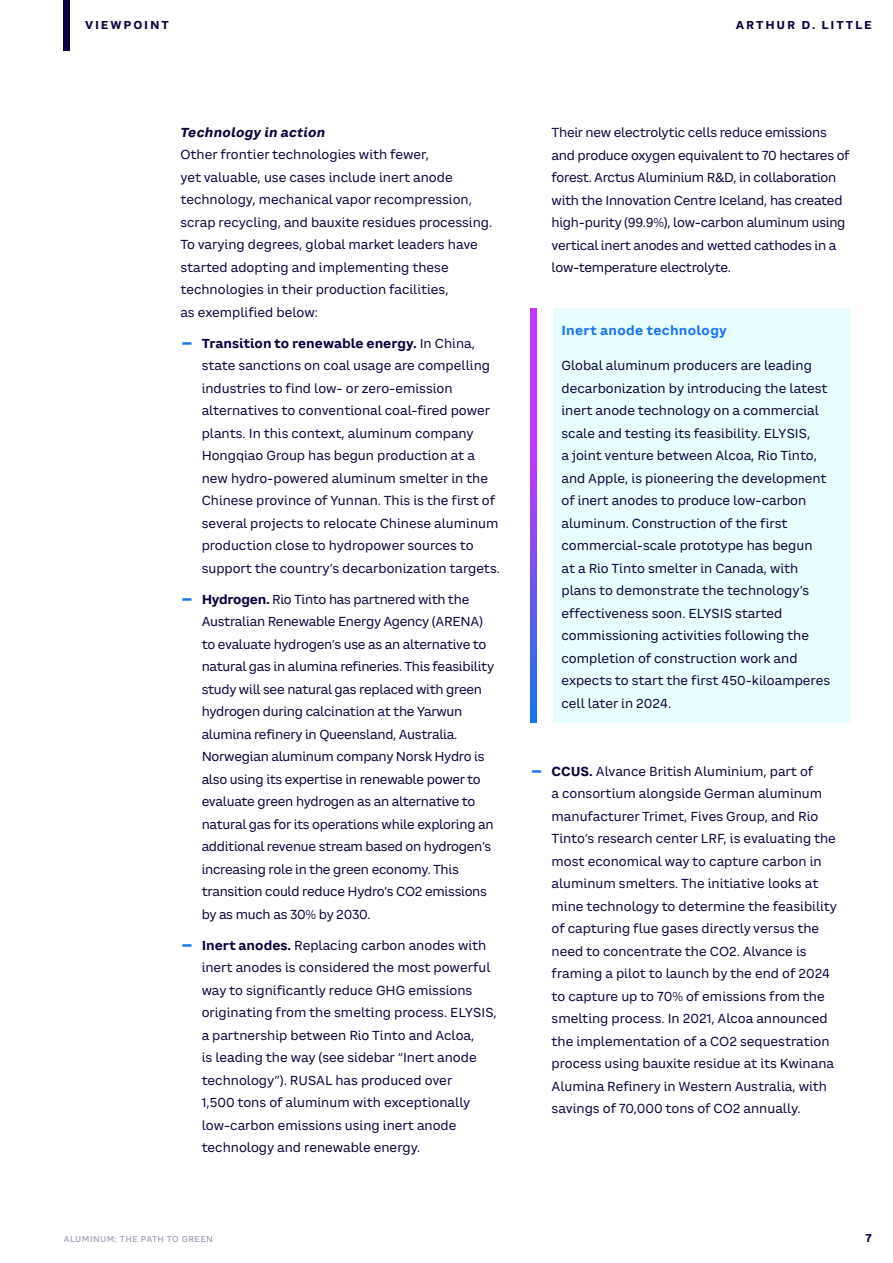
<style>
.page{position:relative;width:893px;height:1263px;background:#fff}
.page>*{position:absolute;margin:0;border:0;box-sizing:border-box;transform-origin:0 0}
.IN_BODYTEXT{font:12.75px/22.5px "CA Saygon Text";color:#0d003f}
.IN_BODYTEXT-2{font:12.75px/22.5px "CA Saygon Text";letter-spacing:-.02em;color:#0d003f}
.IN_BLUEBOX_HEADING{font:700 12.75px "CA Saygon Text";letter-spacing:.02em;color:#1774f5}
.IN_BODYTEXT_HEADING_LEVEL_3{font:italic 700 12.75px "CA Saygon Text";letter-spacing:.02em;color:#0d003f}
.t1{font:700 11.25px "CA Saygon Text";letter-spacing:.16em;color:#0d003f}
.t2{font:500 8.25px "CA Saygon Text";letter-spacing:.05em;color:#9e99b2}
.s1{font-size:27px;color:#1774f5}
.s2{font-weight:700}
</style>
<div class="page">
<div style="left:553px;top:308px;width:298px;height:415px;background:#e8fdfd"></div>
<svg style="left:530px;top:308px;width:7px;height:415px;background:#8a4afb"></svg>
<div style="left:64px;top:0;width:6px;height:51px;background:#0d003f"></div>
<p class="t1" style="left:85px;top:16px;width:85px">VIEWPOINT</p>
<p class="t1" style="left:736px;top:16px;width:137px">ARTHUR D. LITTLE</p>
<p class="IN_BODYTEXT_HEADING_LEVEL_3" style="left:180px;top:122px;width:147px">Technology in action</p>
<p class="IN_BODYTEXT" style="left:180px;top:143px;width:313px">Other frontier technologies with fewer,<br>yet valuable, use cases include inert anode technology, mechanical vapor recompression, scrap recycling, and bauxite residues processing.<br>To varying degrees, global market leaders have started adopting and implementing these technologies in their production facilities,<br>as exemplified below:</p>
<p class="IN_BODYTEXT" style="left:202px;top:332px;width:300px;text-indent:-21px"><span class="s1">-</span> <span class="s2">Transition to renewable energy.</span> In China, state sanctions on coal usage are compelling industries to find low- or zero-emission alternatives to conventional coal-fired power plants. In this context, aluminum company Hongqiao Group has begun production at a new hydro-powered aluminum smelter in the Chinese province of Yunnan. This is the first of several projects to relocate Chinese aluminum production close to hydropower sources to support the country’s decarbonization targets.</p>
<p class="IN_BODYTEXT-2" style="left:202px;top:588px;width:294px;text-indent:-21px"><span class="s1">-</span> <span class="s2">Hydrogen.</span> Rio Tinto has partnered with the Australian Renewable Energy Agency (ARENA) to evaluate hydrogen’s use as an alternative to natural gas in alumina refineries. This feasibility study will see natural gas replaced with green hydrogen during calcination at the Yarwun alumina refinery in Queensland, Australia.<br>Norwegian aluminum company Norsk Hydro is also using its expertise in renewable power to evaluate green hydrogen as an alternative to natural gas for its operations while exploring an additional revenue stream based on hydrogen’s increasing role in the green economy. This transition could reduce Hydro’s CO2 emissions by as much as 30% by 2030.</p>
<p class="IN_BODYTEXT" style="left:202px;top:934px;width:297px;text-indent:-21px"><span class="s1">-</span> <span class="s2">Inert anodes.</span> Replacing carbon anodes with inert anodes is considered the most powerful way to significantly reduce GHG emissions originating from the smelting process. ELYSIS, a partnership between Rio Tinto and Acloa,<br>is leading the way (see sidebar “Inert anode technology”). RUSAL has produced over<br>1,500 tons of aluminum with exceptionally low-carbon emissions using inert anode technology and renewable energy.</p>
<p class="t2" style="left:64px;top:1233px;width:151px">ALUMINUM: THE PATH TO GREEN</p>
<p class="IN_BODYTEXT-2" style="left:552px;top:121px;width:300px">Their new electrolytic cells reduce emissions and produce oxygen equivalent to 70 hectares of forest. Arctus Aluminium R&amp;D, in collaboration with the Innovation Centre Iceland, has created high-purity (99.9%), low-carbon aluminum using vertical inert anodes and wetted cathodes in a low-temperature electrolyte.</p>
<p class="IN_BLUEBOX_HEADING" style="left:561px;top:321px;width:167px">Inert anode technology</p>
<p class="IN_BODYTEXT" style="left:561px;top:354px;width:270px">Global aluminum producers are leading decarbonization by introducing the latest inert anode technology on a commercial scale and testing its feasibility. ELYSIS,<br>a joint venture between Alcoa, Rio Tinto, and Apple, is pioneering the development of inert anodes to produce low-carbon aluminum. Construction of the first commercial-scale prototype has begun<br>at a Rio Tinto smelter in Canada, with plans to demonstrate the technology’s effectiveness soon. ELYSIS started commissioning activities following the completion of construction work and expects to start the first 450-kiloamperes cell later in 2024.</p>
<p class="IN_BODYTEXT" style="left:552px;top:760px;width:287px;text-indent:-21px"><span class="s1">-</span> <span class="s2">CCUS.</span> Alvance British Aluminium, part of<br>a consortium alongside German aluminum manufacturer Trimet, Fives Group, and Rio Tinto’s research center LRF, is evaluating the most economical way to capture carbon in aluminum smelters. The initiative looks at mine technology to determine the feasibility of capturing flue gases directly versus the need to concentrate the CO2. Alvance is framing a pilot to launch by the end of 2024 to capture up to 70% of emissions from the smelting process. In 2021, Alcoa announced the implementation of a CO2 sequestration process using bauxite residue at its Kwinana Alumina Refinery in Western Australia, with savings of 70,000 tons of CO2 annually.</p>
<p class="t1" style="left:865px;top:1229px;width:8px">7</p>
</div>
